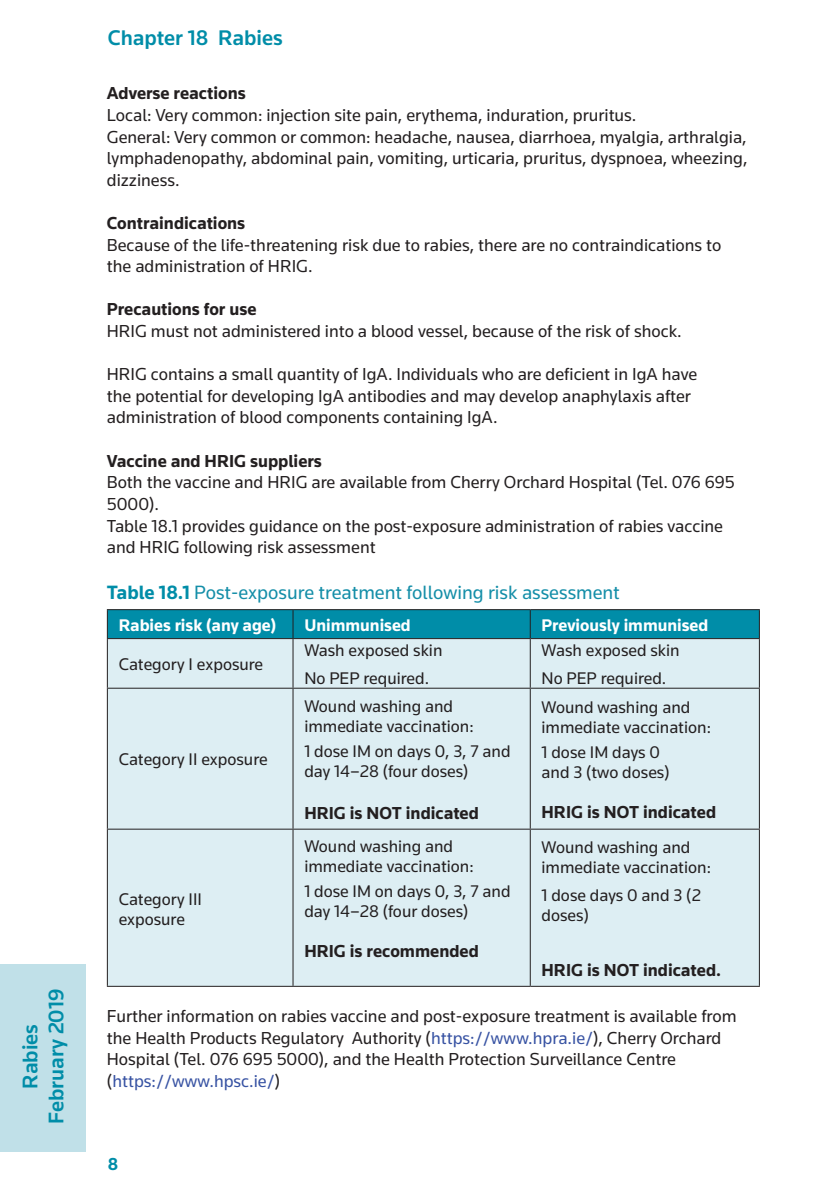
<style>
.page{position:relative;width:840px;height:1191px;background:#fff}
.page>*{position:absolute;margin:0;border:0;box-sizing:border-box;transform-origin:0 0}
.t1{font:500 22px/26px "Knowledge";color:#008da8;text-align:center}
.t2{font:20px "Knowledge";color:#148ea8}
.t3{font:18px/21.6px "Knowledge";color:#231f20}
.t4{font:700 18px "Knowledge";color:#231f20}
.t5{font:700 18px "Knowledge";color:#008da8}
.t6{font:17.6px/20px "Knowledge";color:#231f20}
.t7{font:700 17.6px "Knowledge";color:#fff}
.s1{font-weight:700;color:#008da8}
.s2{color:#3853a3}
</style>
<div class="page">
<div style="left:0;top:964px;width:85px;height:187px;background:#c0e0e8"></div>
<div style="left:108px;top:639px;width:650px;height:346px;background:#ddeef3"></div>
<hr style="left:107px;top:638px;width:186px;height:1px;background:#231f20">
<hr style="left:293px;top:638px;width:237px;height:1px;background:#231f20">
<hr style="left:530px;top:638px;width:229px;height:1px;background:#231f20">
<hr style="left:107px;top:687px;width:186px;height:1px;background:#231f20">
<hr style="left:293px;top:687px;width:237px;height:1px;background:#231f20">
<hr style="left:530px;top:687px;width:229px;height:1px;background:#231f20">
<hr style="left:107px;top:828px;width:186px;height:1px;background:#231f20">
<hr style="left:293px;top:828px;width:237px;height:1px;background:#231f20">
<hr style="left:530px;top:828px;width:229px;height:1px;background:#231f20">
<hr style="left:107px;top:985px;width:186px;height:1px;background:#231f20">
<hr style="left:293px;top:985px;width:237px;height:1px;background:#231f20">
<hr style="left:530px;top:985px;width:229px;height:1px;background:#231f20">
<hr style="left:107px;top:639px;width:1px;height:48px;background:#231f20">
<hr style="left:107px;top:688px;width:1px;height:140px;background:#231f20">
<hr style="left:107px;top:829px;width:1px;height:156px;background:#231f20">
<svg style="left:107px;top:609px;width:652px;height:29px;background:#0289a2"></svg>
<hr style="left:292px;top:639px;width:1px;height:48px;background:#231f20">
<hr style="left:529px;top:639px;width:1px;height:48px;background:#231f20">
<hr style="left:758px;top:639px;width:1px;height:48px;background:#231f20">
<hr style="left:292px;top:688px;width:1px;height:140px;background:#231f20">
<hr style="left:529px;top:688px;width:1px;height:140px;background:#231f20">
<hr style="left:758px;top:688px;width:1px;height:140px;background:#231f20">
<hr style="left:292px;top:829px;width:1px;height:156px;background:#231f20">
<hr style="left:529px;top:829px;width:1px;height:156px;background:#231f20">
<hr style="left:758px;top:829px;width:1px;height:156px;background:#231f20">
<p class="t1" style="left:17px;top:1123px;width:136px;rotate:-90deg">Rabies<br>February 2019</p>
<p class="t1" style="left:108px;top:25px;width:176px">Chapter 18 Rabies</p>
<p class="t4" style="left:107px;top:82px;width:140px">Adverse reactions</p>
<p class="t3" style="left:107px;top:104px;width:641px">Local: Very common: injection site pain, erythema, induration, pruritus.<br>General: Very common or common: headache, nausea, diarrhoea, myalgia, arthralgia, lymphadenopathy, abdominal pain, vomiting, urticaria, pruritus, dyspnoea, wheezing, dizziness.</p>
<p class="t4" style="left:107px;top:212px;width:140px">Contraindications</p>
<p class="t3" style="left:107px;top:233px;width:615px">Because of the life-threatening risk due to rabies, there are no contraindications to the administration of HRIG.</p>
<p class="t4" style="left:107px;top:298px;width:151px">Precautions for use</p>
<p class="t3" style="left:107px;top:320px;width:576px">HRIG must not administered into a blood vessel, because of the risk of shock.</p>
<p class="t3" style="left:107px;top:363px;width:591px">HRIG contains a small quantity of IgA. Individuals who are deficient in IgA have the potential for developing IgA antibodies and may develop anaphylaxis after administration of blood components containing IgA.</p>
<p class="t4" style="left:107px;top:449px;width:216px">Vaccine and HRIG suppliers</p>
<p class="t3" style="left:107px;top:471px;width:629px">Both the vaccine and HRIG are available from Cherry Orchard Hospital (Tel. 076 695<br>5000).<br>Table 18.1 provides guidance on the post-exposure administration of rabies vaccine and HRIG following risk assessment</p>
<p class="t2" style="left:107px;top:580px;width:514px"><span class="s1">Table 18.1</span> Post-exposure treatment following risk assessment</p>
<p class="t7" style="left:119px;top:614px;width:159px">Rabies risk (any age)</p>
<p class="t7" style="left:304px;top:614px;width:108px">Unimmunised</p>
<p class="t7" style="left:541px;top:614px;width:168px">Previously immunised</p>
<p class="t6" style="left:119px;top:654px;width:146px">Category I exposure</p>
<p class="t6" style="left:304px;top:636px;width:140px;line-height:27.6px">Wash exposed skin<br>No PEP required.</p>
<p class="t6" style="left:541px;top:636px;width:140px;line-height:27.6px">Wash exposed skin<br>No PEP required.</p>
<p class="t6" style="left:119px;top:749px;width:150px">Category II exposure</p>
<p class="t6" style="left:304px;top:695px;width:171px">Wound washing and immediate vaccination:</p>
<p class="t6" style="left:304px;top:741px;width:208px">1 dose IM on days 0, 3, 7 and day 14–28 (four doses)</p>
<p class="t4" style="left:304px;top:802px;width:176px">HRIG is NOT indicated</p>
<p class="t6" style="left:541px;top:696px;width:171px">Wound washing and immediate vaccination:</p>
<p class="t6" style="left:541px;top:742px;width:129px">1 dose IM days 0 and 3 (two doses)</p>
<p class="t4" style="left:541px;top:801px;width:176px">HRIG is NOT indicated</p>
<p class="t6" style="left:304px;top:835px;width:171px">Wound washing and immediate vaccination:</p>
<p class="t6" style="left:304px;top:881px;width:208px">1 dose IM on days 0, 3, 7 and day 14–28 (four doses)</p>
<p class="t4" style="left:304px;top:940px;width:176px">HRIG is recommended</p>
<p class="t6" style="left:541px;top:837px;width:171px">Wound washing and immediate vaccination:</p>
<p class="t6" style="left:541px;top:884px;width:161px">1 dose days 0 and 3 (2 doses)</p>
<p class="t4" style="left:541px;top:958px;width:181px">HRIG is NOT indicated.</p>
<p class="t3" style="left:107px;top:1005px;width:631px">Further information on rabies vaccine and post-exposure treatment is available from the Health Products Regulatory Authority (<span class="s2">https://www.hpra.ie/</span>), Cherry Orchard Hospital (Tel. 076 695 5000), and the Health Protection Surveillance Centre (<span class="s2">https://www.hpsc.ie/</span>)</p>
<p class="t6" style="left:119px;top:888px;width:85px">Category III exposure</p>
<p class="t5" style="left:108px;top:1153px;width:12px">8</p>
</div>
